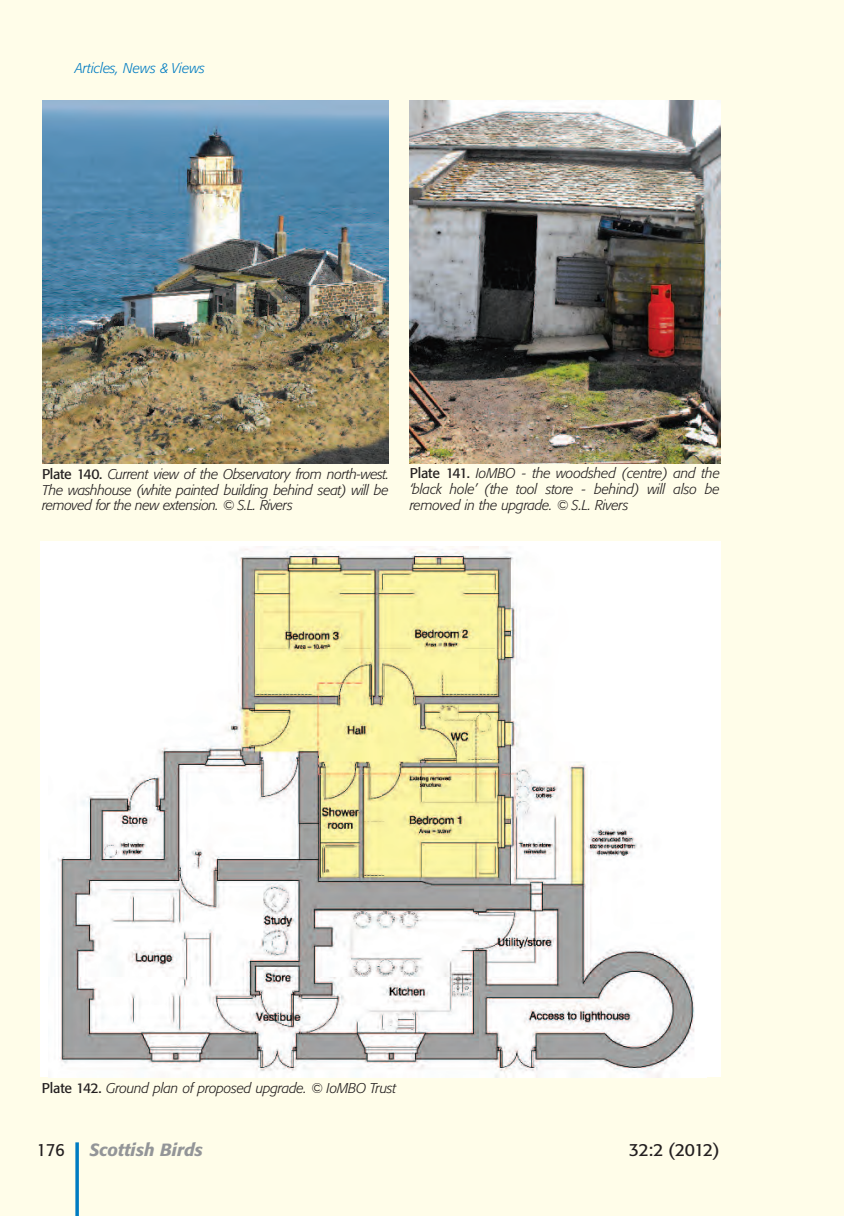
<style>
.page{position:relative;width:844px;height:1216px;background:#fff}
.page>*{position:absolute;margin:0;border:0;box-sizing:border-box;transform-origin:0 0}
.t1{font:italic 500 17.5px "Formata BQ";color:#939598}
.t2{font:17.5px "Formata BQ";letter-spacing:-.02em;color:#231f20}
.t3{font:17.5px "Formata BQ";letter-spacing:-.02em;color:#231f20;scale:.9 1}
.t4{font:italic 300 14px/15.8px "Formata BQ";letter-spacing:-.01em;color:#231f20;text-align:justify}
.t5{font:italic 300 14px "Formata BQ";color:#007cc2}
.s1{font-weight:400;font-style:normal}
</style>
<div class="page">
<div style="left:0;top:0;width:843px;height:1215px;background:#fffde9"></div>
<svg style="left:75px;top:1142px;width:4px;height:73px"></svg>
<div style="left:40px;top:541px;width:680px;height:536px;background:#fff"></div>
<img style="left:57px;top:547px;width:638px;height:530px">
<img style="left:409px;top:100px;width:311px;height:363px">
<img style="left:42px;top:101px;width:346px;height:363px">
<p class="t5" style="left:75px;top:62px;width:131px">Articles, News &amp; Views</p>
<p class="t4" style="left:42px;top:467px;width:348px"><span class="s1">Plate 140.</span> Current view of the Observatory from north-west.<br>The washhouse (white painted building behind seat) will be removed for the new extension. © S.L. Rivers</p>
<p class="t4" style="left:409px;top:466px;width:312px"><span class="s1">Plate 141.</span> IoMBO - the woodshed (centre) and the ‘black hole’ (the tool store - behind) will also be removed in the upgrade. © S.L. Rivers</p>
<p class="t4" style="left:42px;top:1081px;width:356px"><span class="s1">Plate 142.</span> Ground plan of proposed upgrade. © IoMBO Trust</p>
<p class="t3" style="left:37px;top:1142px;width:32px">176</p>
<p class="t1" style="left:89px;top:1142px;width:115px">Scottish Birds</p>
<p class="t2" style="left:628px;top:1141px;width:92px">32:2 (2012)</p>
</div>
